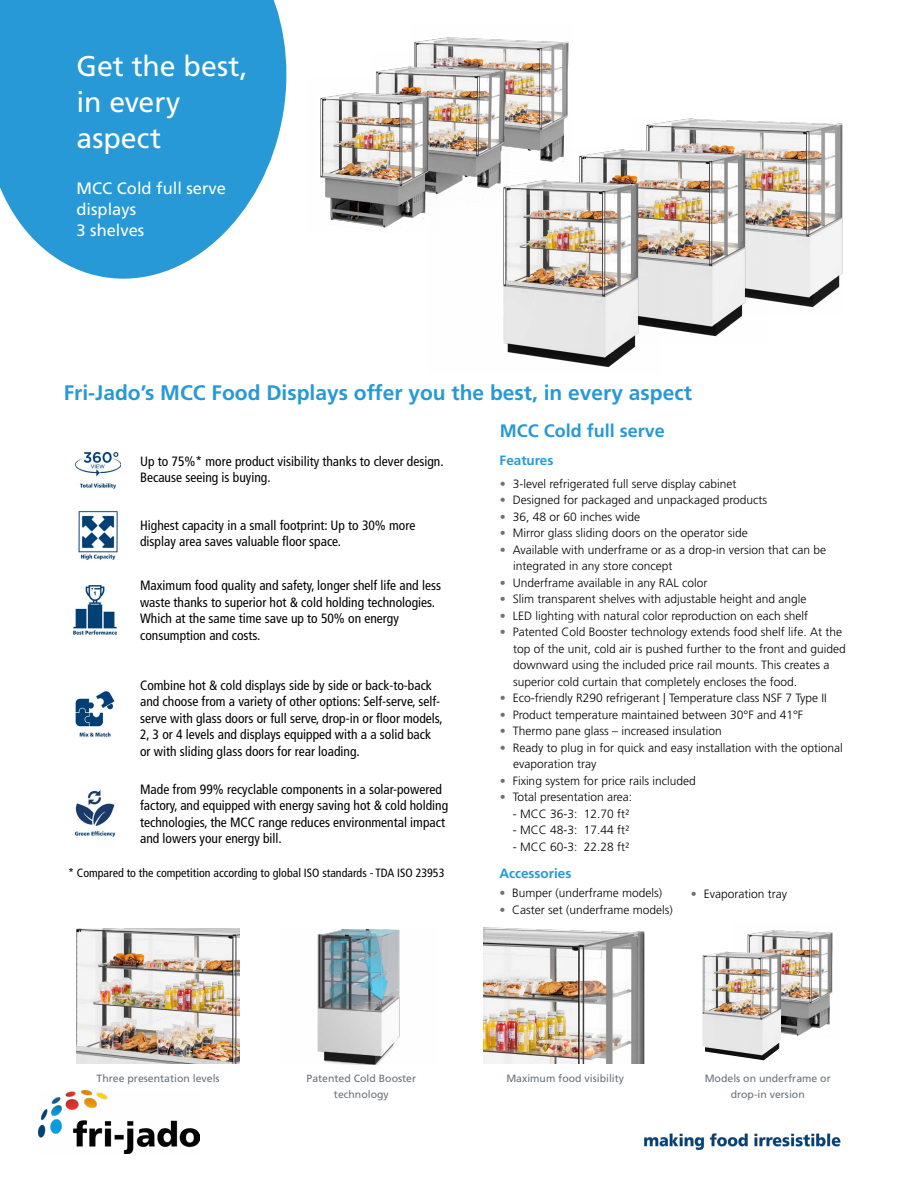
<style>
.page{position:relative;width:918px;height:1188px;background:#fff}
.page>*{position:absolute;margin:0;border:0;box-sizing:border-box;transform-origin:0 0}
.t1{font:28.5px/36px "Frutiger LT Std";color:#fff}
.t2{font:700 21px "Frutiger LT Std";color:#2699d6}
.t3{font:700 18px "Frutiger LT Std";color:#2699d6}
.t4{font:16.5px/21px "Frutiger LT Std";color:#fff}
.t5{font:condensed 13.5px/16.5px "Frutiger LT Std";color:#000}
.t6{font:700 13.5px "Frutiger LT Std";color:#2699d6}
.t7{font:300 12px/16.5px "Frutiger LT Std";color:#000}
.t8{font:condensed 12px "Frutiger LT Std";color:#000}
.t9{font:10.5px/16.5px "Frutiger LT Std";color:#6a727a;text-align:center}
.s1{color:#6a727a}
</style>
<div class="page">
<svg style="left:0;top:0;width:286px;height:279px;fill:#2699d6"></svg>
<img style="left:414px;top:37px;width:155px;height:114px">
<img style="left:644px;top:1133px;width:196px;height:16px">
<img style="left:77px;top:928px;width:162px;height:136px">
<img style="left:484px;top:928px;width:161px;height:136px">
<img style="left:747px;top:930px;width:86px;height:106px">
<img style="left:375px;top:52px;width:135px;height:126px">
<img style="left:320px;top:77px;width:121px;height:151px">
<img style="left:702px;top:951px;width:79px;height:109px">
<img style="left:646px;top:118px;width:197px;height:190px">
<img style="left:535px;top:148px;width:232px;height:189px">
<img style="left:428px;top:178px;width:232px;height:190px">
<img style="left:38px;top:1091px;width:161px;height:62px">
<div style="left:0;top:0;width:19px;height:82px;background:#2699d6"></div>
<img style="left:317px;top:929px;width:83px;height:136px">
<img style="left:78px;top:511px;width:40px;height:48px">
<img style="left:76px;top:451px;width:45px;height:38px">
<img style="left:72px;top:586px;width:46px;height:49px">
<img style="left:75px;top:691px;width:40px;height:46px">
<img style="left:74px;top:790px;width:42px;height:46px">
<h1 class="t1" style="left:77px;top:48px;width:173px">Get the best, in every aspect</h1>
<h3 class="t4" style="left:77px;top:178px;width:151px">MCC Cold full serve displays<br>3 shelves</h3>
<h2 class="t2" style="left:64px;top:380px;width:630px">Fri-Jado’s MCC Food Displays offer you the best, in every aspect</h2>
<p class="t5" style="left:140px;top:453px;width:305px">Up to 75%* more product visibility thanks to clever design.<br>Because seeing is buying.</p>
<p class="t5" style="left:140px;top:517px;width:277px">Highest capacity in a small footprint: Up to 30% more display area saves valuable floor space.</p>
<p class="t5" style="left:140px;top:577px;width:302px">Maximum food quality and safety, longer shelf life and less waste thanks to superior hot &amp; cold holding technologies.<br>Which at the same time save up to 50% on energy consumption and costs.</p>
<p class="t5" style="left:140px;top:677px;width:304px">Combine hot &amp; cold displays side by side or back-to-back and choose from a variety of other options: Self-serve, self&shy;serve with glass doors or full serve, drop-in or floor models, 2, 3 or 4 levels and displays equipped with a a solid back or with sliding glass doors for rear loading.</p>
<p class="t5" style="left:140px;top:781px;width:310px">Made from 99% recyclable components in a solar-powered factory, and equipped with energy saving hot &amp; cold holding technologies, the MCC range reduces environmental impact and lowers your energy bill.</p>
<p class="t8" style="left:68px;top:866px;width:378px">* Compared to the competition according to global ISO standards - TDA ISO 23953</p>
<h3 class="t3" style="left:500px;top:421px;width:167px">MCC Cold full serve</h3>
<p class="t6" style="left:500px;top:452px;width:55px">Features</p>
<p class="t7" style="left:500px;top:475px;width:238px"><span class="s1">•</span> 3-level refrigerated full serve display cabinet</p>
<p class="t7" style="left:500px;top:492px;width:269px"><span class="s1">•</span> Designed for packaged and unpackaged products</p>
<p class="t7" style="left:500px;top:508px;width:142px"><span class="s1">•</span> 36, 48 or 60 inches wide</p>
<p class="t7" style="left:500px;top:525px;width:249px"><span class="s1">•</span> Mirror glass sliding doors on the operator side</p>
<p class="t7" style="left:513px;top:541px;width:315px;text-indent:-13px"><span class="s1">•</span> Available with underframe or as a drop-in version that can be integrated in any store concept</p>
<p class="t7" style="left:500px;top:574px;width:209px"><span class="s1">•</span> Underframe available in any RAL color</p>
<p class="t7" style="left:500px;top:591px;width:308px"><span class="s1">•</span> Slim transparent shelves with adjustable height and angle</p>
<p class="t7" style="left:500px;top:607px;width:310px"><span class="s1">•</span> LED lighting with natural color reproduction on each shelf</p>
<p class="t7" style="left:513px;top:624px;width:334px;text-indent:-13px"><span class="s1">•</span> Patented Cold Booster technology extends food shelf life. At the top of the unit, cold air is pushed further to the front and guided downward using the included price rail mounts. This creates a superior cold curtain that completely encloses the food.</p>
<p class="t7" style="left:500px;top:690px;width:328px"><span class="s1">•</span> Eco-friendly R290 refrigerant | Temperature class NSF 7 Type II</p>
<p class="t7" style="left:500px;top:706px;width:305px"><span class="s1">•</span> Product temperature maintained between 30°F and 41°F</p>
<p class="t7" style="left:500px;top:723px;width:223px"><span class="s1">•</span> Thermo pane glass – increased insulation</p>
<p class="t7" style="left:513px;top:739px;width:331px;text-indent:-13px"><span class="s1">•</span> Ready to plug in for quick and easy installation with the optional evaporation tray</p>
<p class="t7" style="left:500px;top:772px;width:198px"><span class="s1">•</span> Fixing system for price rails included</p>
<p class="t7" style="left:500px;top:789px;width:134px"><span class="s1">•</span> Total presentation area:</p>
<p class="t7" style="left:513px;top:805px;width:118px">- MCC 36-3: 12.70 ft²</p>
<p class="t7" style="left:513px;top:822px;width:118px">- MCC 48-3: 17.44 ft²</p>
<p class="t7" style="left:513px;top:838px;width:118px">- MCC 60-3: 22.28 ft²</p>
<p class="t6" style="left:499px;top:865px;width:73px">Accessories</p>
<p class="t7" style="left:499px;top:885px;width:164px"><span class="s1">•</span> Bumper (underframe models)</p>
<p class="t7" style="left:499px;top:902px;width:175px"><span class="s1">•</span> Caster set (underframe models)</p>
<p class="t7" style="left:691px;top:885px;width:98px"><span class="s1">•</span> Evaporation tray</p>
<p class="t9" style="left:97px;top:1070px;width:125px">Three presentation levels</p>
<p class="t9" style="left:307px;top:1070px;width:111px">Patented Cold Booster technology</p>
<p class="t9" style="left:506px;top:1070px;width:119px">Maximum food visibility</p>
<p class="t9" style="left:705px;top:1070px;width:128px">Models on underframe or drop-in version</p>
</div>
